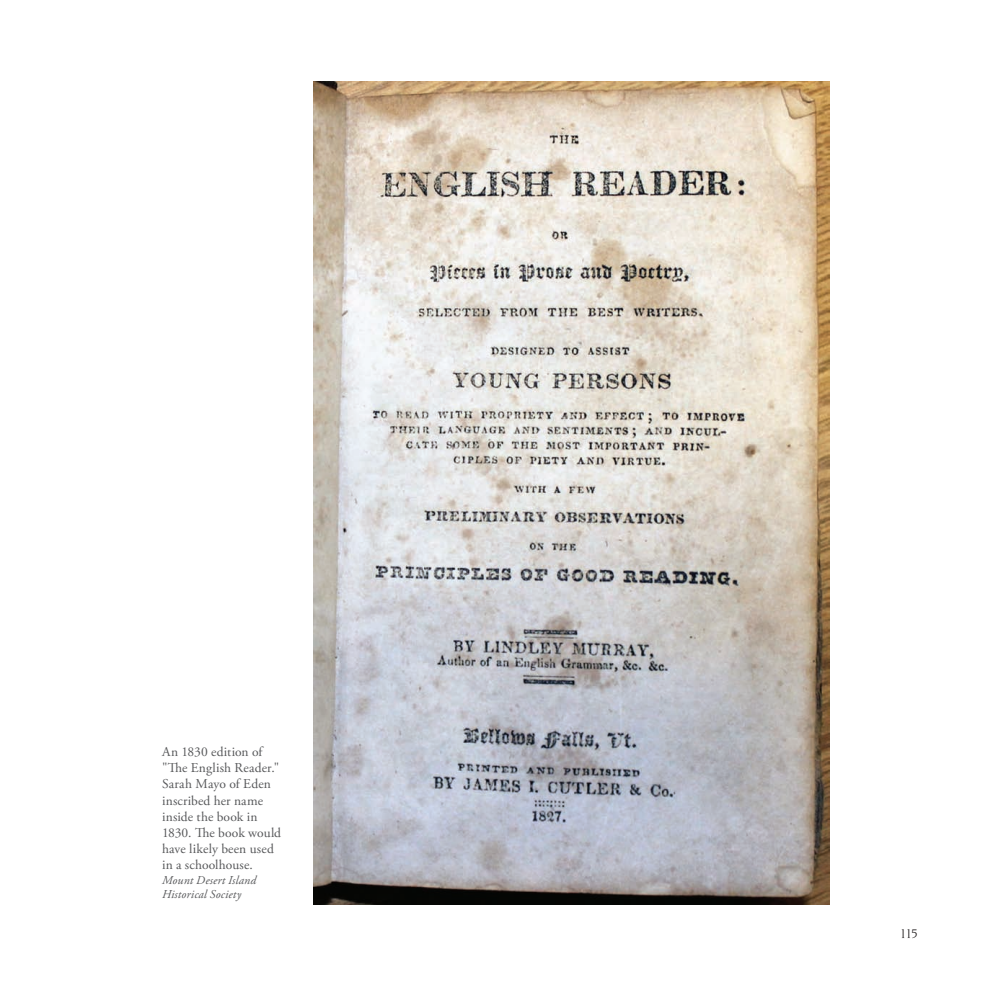
<style>
.page{position:relative;width:999px;height:999px;background:#fff}
.page>*{position:absolute;margin:0;border:0;box-sizing:border-box;transform-origin:0 0}
.t1{font:13.5px/16.2px "Adobe Garamond Pro";letter-spacing:.01em;color:#57585a}
.t2{font:italic 13.5px "Novarese";color:#231f20}
.t3{font:italic 12px/14.4px "Adobe Garamond Pro";letter-spacing:.015em;color:#57585a}
</style>
<div class="page">
<img style="left:314px;top:81px;width:516px;height:823px">
<p class="t1" style="left:162px;top:744px;width:121px">An 1830 edition of "The English Reader."<br>Sarah Mayo of Eden inscribed her name inside the book in<br>1830. The book would have likely been used in a schoolhouse.</p>
<p class="t3" style="left:162px;top:873px;width:96px">Mount Desert Island<br>Historical Society</p>
<p class="t2" style="left:900px;top:926px;width:20px">115</p>
</div>
